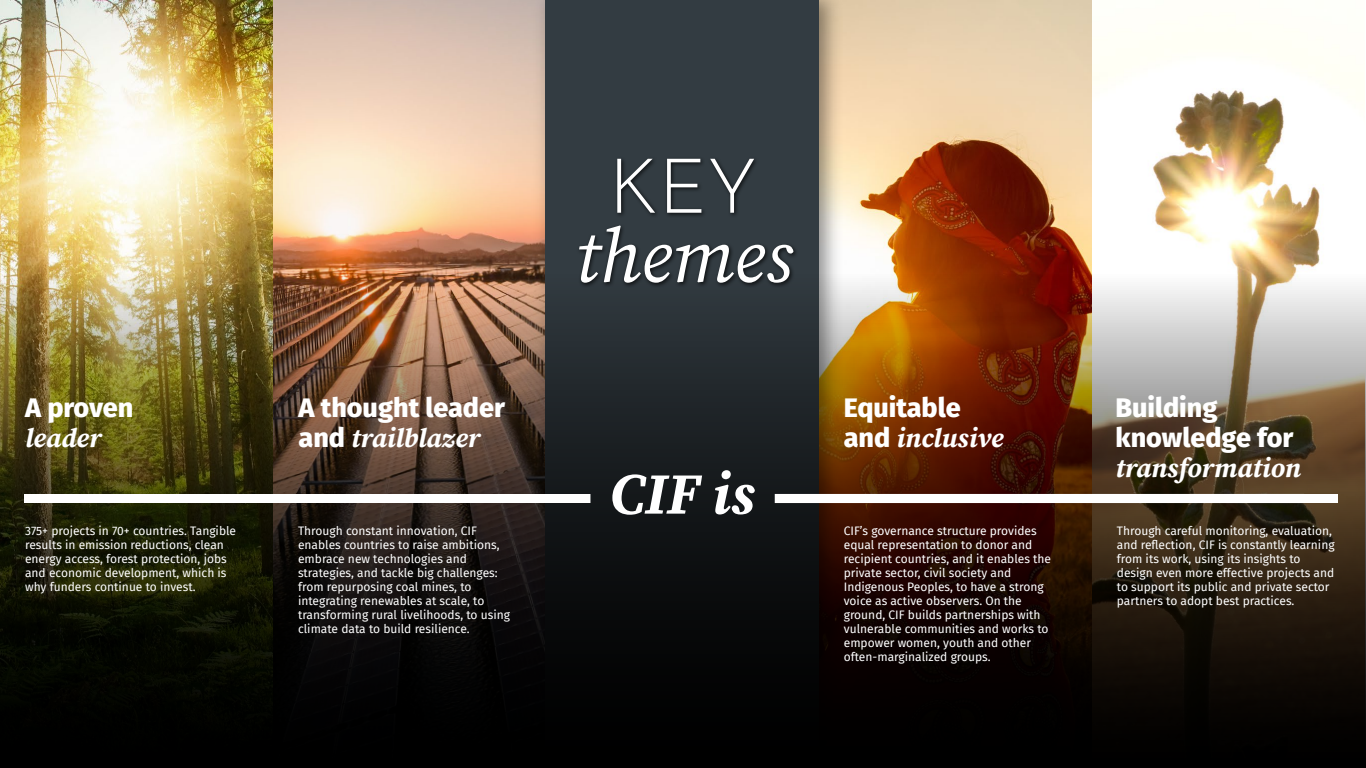
<style>
.page{position:relative;width:1366px;height:768px;background:#fff}
.page>*{position:absolute;margin:0;border:0;box-sizing:border-box;transform-origin:0 0}
.Heading_Graphic_page{font:italic 76px/69px "Source Serif Pro";color:#fff;text-align:center}
.t1{font:italic 700 58px "Source Serif Pro";color:#fff}
.t2{font:800 27px/30px "Fira Sans";color:#fff}
.t3{font:12px/14px "Fira Sans";color:#fff}
.s1{font-family:"Source Serif Pro";font-weight:700;font-style:italic}
.s2{font-family:"Josefin Sans";font-weight:100;font-style:normal}
</style>
<div class="page">
<img style="left:849px;top:0;width:483px;height:272px">
<img style="left:0;top:0;width:528px;height:272px">
<img style="left:528px;top:0;width:321px;height:272px">
<div style="left:545px;top:0;width:273px;height:768px;background:#333c42"></div>
<img style="left:0;top:272px;width:1366px;height:496px">
<svg style="left:67px;top:494px;width:523px;height:9px"></svg>
<svg style="left:775px;top:494px;width:525px;height:9px"></svg>
<div style="left:1300px;top:494px;width:37px;height:9px;background:#fff"></div>
<div style="left:25px;top:494px;width:42px;height:9px;background:#fff"></div>
<div style="left:576px;top:156px;width:223px;height:132px;background:#000;opacity:.75"></div>
<p class="t2" style="left:25px;top:391px;width:110px">A proven <span class="s1">leader</span></p>
<p class="t3" style="left:25px;top:523px;width:213px">375+ projects in 70+ countries. Tangible results in emission reductions, clean energy access, forest protection, jobs and economic development, which is why funders continue to invest.</p>
<p class="t2" style="left:298px;top:391px;width:208px">A thought leader and <span class="s1">trailblazer</span></p>
<p class="t3" style="left:298px;top:523px;width:213px">Through constant innovation, CIF enables countries to raise ambitions, embrace new technologies and strategies, and tackle big challenges: from repurposing coal mines, to integrating renewables at scale, to transforming rural livelihoods, to using climate data to build resilience.</p>
<p class="Heading_Graphic_page" style="left:574px;top:153px;width:219px"><span class="s2">KEY </span>themes</p>
<p class="t1" style="left:610px;top:454px;width:146px">CIF is</p>
<p class="t2" style="left:844px;top:391px;width:161px">Equitable and <span class="s1">inclusive</span></p>
<p class="t2" style="left:1115px;top:391px;width:187px">Building knowledge for <span class="s1">transformation</span></p>
<p class="t3" style="left:844px;top:523px;width:209px">CIF’s governance structure provides equal representation to donor and recipient countries, and it enables the private sector, civil society and Indigenous Peoples, to have a strong voice as active observers. On the ground, CIF builds partnerships with vulnerable communities and works to empower women, youth and other often-marginalized groups.</p>
<p class="t3" style="left:1117px;top:523px;width:219px">Through careful monitoring, evaluation, and reflection, CIF is constantly learning from its work, using its insights to design even more effective projects and to support its public and private sector partners to adopt best practices.</p>
</div>
